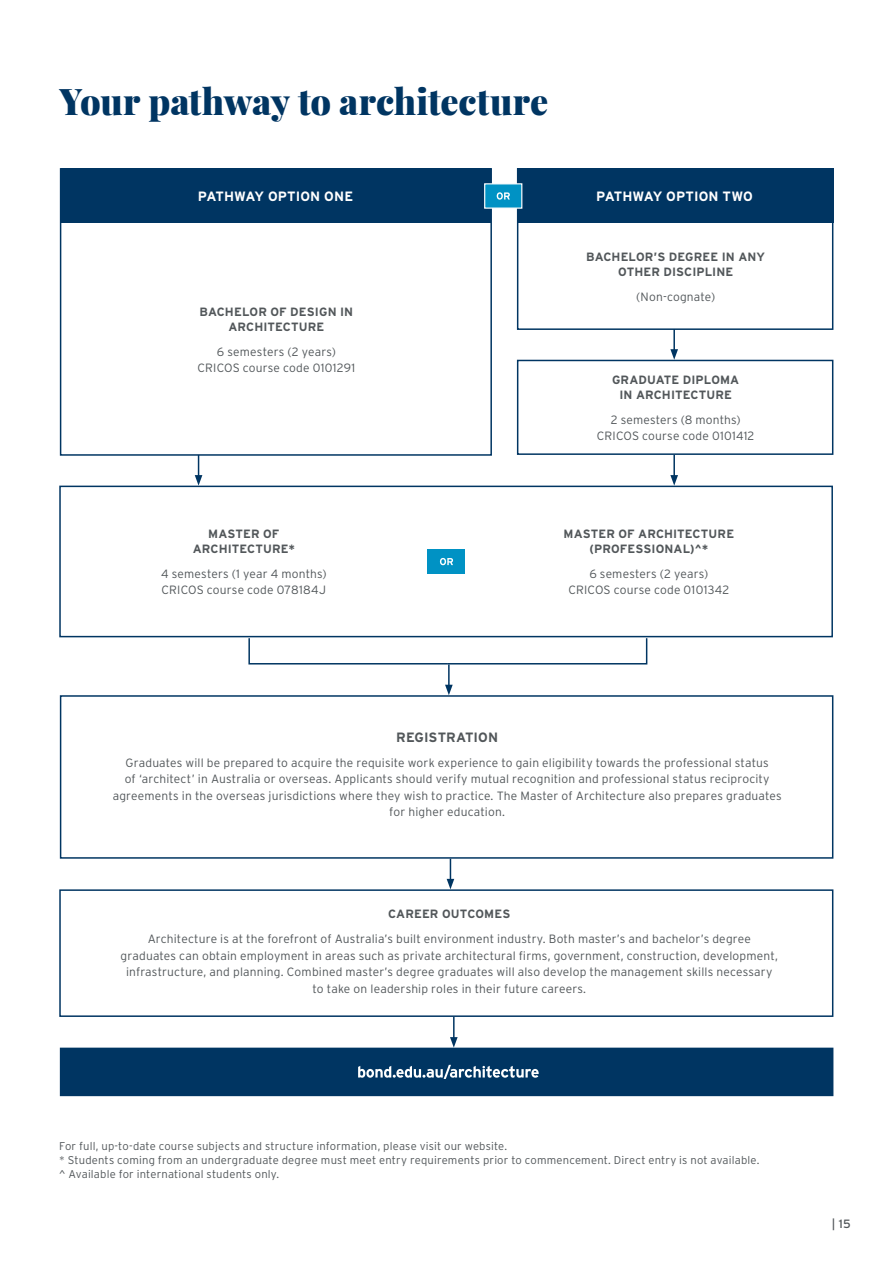
<style>
.page{position:relative;width:893px;height:1263px;background:#fff}
.page>*{position:absolute;margin:0;border:0;box-sizing:border-box;transform-origin:0 0}
.Heading_1_Playfair{font:900 36px "Playfair Display";letter-spacing:-.005em;color:#003562}
.t1{font:700 13.5px "Interstate";color:#fff}
.Heading_7_Interstate{font:700 13.5px "Interstate";letter-spacing:.005em;color:#52575a}
.Diagram{font:300 12px/16.5px "Interstate";letter-spacing:.015em;color:#52575a;text-align:center}
.Heading_7_Interstate-2{font:700 12px/14.7px "Interstate";letter-spacing:.005em;color:#52575a;text-align:center}
.t2{font:12px "Interstate";color:#52575a}
.Caption_footnote{font:300 11.25px/14.2px "Interstate";letter-spacing:.015em;color:#52575a}
</style>
<div class="page">
<div style="left:60px;top:695px;width:773px;height:164px;border:2px solid #003562"></div>
<div style="left:517px;top:360px;width:316px;height:95px;border:2px solid #003562"></div>
<div style="left:59px;top:486px;width:774px;height:151px;border:2px solid #003562"></div>
<div style="left:61px;top:169px;width:429px;height:54px;background:#003562"></div>
<div style="left:60px;top:168px;width:432px;height:288px;border:2px solid #003562"></div>
<div style="left:517px;top:169px;width:316px;height:54px;background:#003562"></div>
<div style="left:517px;top:168px;width:316px;height:162px;border:2px solid #003562"></div>
<svg style="left:248px;top:637px;width:400px;height:28px"></svg>
<hr style="left:448px;top:664px;width:2px;height:23px;background:#003562">
<svg style="left:445px;top:685px;width:8px;height:10px"></svg>
<svg style="left:195px;top:455px;width:7px;height:31px"></svg>
<hr style="left:673px;top:329px;width:2px;height:22px;background:#003562">
<svg style="left:670px;top:349px;width:8px;height:11px"></svg>
<hr style="left:673px;top:455px;width:2px;height:22px;background:#003562">
<svg style="left:670px;top:475px;width:8px;height:11px"></svg>
<div style="left:484px;top:183px;width:38px;height:26px;background:#0092c4;border:1px solid #fff"></div>
<svg style="left:497px;top:192px;width:13px;height:8px"></svg>
<div style="left:428px;top:549px;width:37px;height:25px;background:#0092c4"></div>
<svg style="left:440px;top:558px;width:13px;height:7px"></svg>
<div style="left:59px;top:889px;width:774px;height:128px;border:2px solid #003562"></div>
<svg style="left:447px;top:859px;width:7px;height:30px"></svg>
<hr style="left:453px;top:1017px;width:2px;height:22px;background:#003562">
<svg style="left:60px;top:1037px;width:773px;height:59px"></svg>
<p class="Heading_1_Playfair" style="left:60px;top:74px;width:490px">Your pathway to architecture</p>
<p class="t1" style="left:198px;top:188px;width:157px">PATHWAY OPTION ONE</p>
<p class="t1" style="left:596px;top:188px;width:158px">PATHWAY OPTION TWO</p>
<p class="Heading_7_Interstate-2" style="left:200px;top:305px;width:155px">BACHELOR OF DESIGN IN<br>ARCHITECTURE</p>
<p class="Diagram" style="left:198px;top:343px;width:159px">6 semesters (2 years)<br>CRICOS course code 0101291</p>
<p class="Heading_7_Interstate-2" style="left:193px;top:527px;width:104px">MASTER OF<br>ARCHITECTURE*</p>
<p class="Diagram" style="left:161px;top:565px;width:167px;text-align:left">4 semesters (1 year 4 months)<br>CRICOS course code 078184J</p>
<p class="Heading_7_Interstate-2" style="left:586px;top:249px;width:180px">BACHELOR’S DEGREE IN ANY<br>OTHER DISCIPLINE</p>
<p class="Diagram" style="left:636px;top:288px;width:81px">(Non-cognate)</p>
<p class="Heading_7_Interstate-2" style="left:612px;top:372px;width:129px">GRADUATE DIPLOMA<br>IN ARCHITECTURE</p>
<p class="Diagram" style="left:597px;top:411px;width:159px">2 semesters (8 months)<br>CRICOS course code 0101412</p>
<p class="Heading_7_Interstate-2" style="left:564px;top:527px;width:172px">MASTER OF ARCHITECTURE (PROFESSIONAL)^*</p>
<p class="Diagram" style="left:568px;top:565px;width:162px">6 semesters (2 years)<br>CRICOS course code 0101342</p>
<p class="Heading_7_Interstate" style="left:396px;top:729px;width:103px">REGISTRATION</p>
<p class="Diagram" style="left:113px;top:754px;width:670px">Graduates will be prepared to acquire the requisite work experience to gain eligibility towards the professional status<br>of ‘architect’ in Australia or overseas. Applicants should verify mutual recognition and professional status reciprocity agreements in the overseas jurisdictions where they wish to practice. The Master of Architecture also prepares graduates for higher education.</p>
<p class="Heading_7_Interstate-2" style="left:388px;top:906px;width:124px">CAREER OUTCOMES</p>
<p class="Diagram" style="left:121px;top:930px;width:659px">Architecture is at the forefront of Australia’s built environment industry. Both master’s and bachelor’s degree graduates can obtain employment in areas such as private architectural firms, government, construction, development, infrastructure, and planning. Combined master’s degree graduates will also develop the management skills necessary to take on leadership roles in their future careers.</p>
<p class="Caption_footnote" style="left:59px;top:1138px;width:702px">For full, up-to-date course subjects and structure information, please visit our website.<br>* Students coming from an undergraduate degree must meet entry requirements prior to commencement. Direct entry is not available. ^ Available for international students only.</p>
<p class="t2" style="left:832px;top:1216px;width:20px">| 15</p>
</div>
